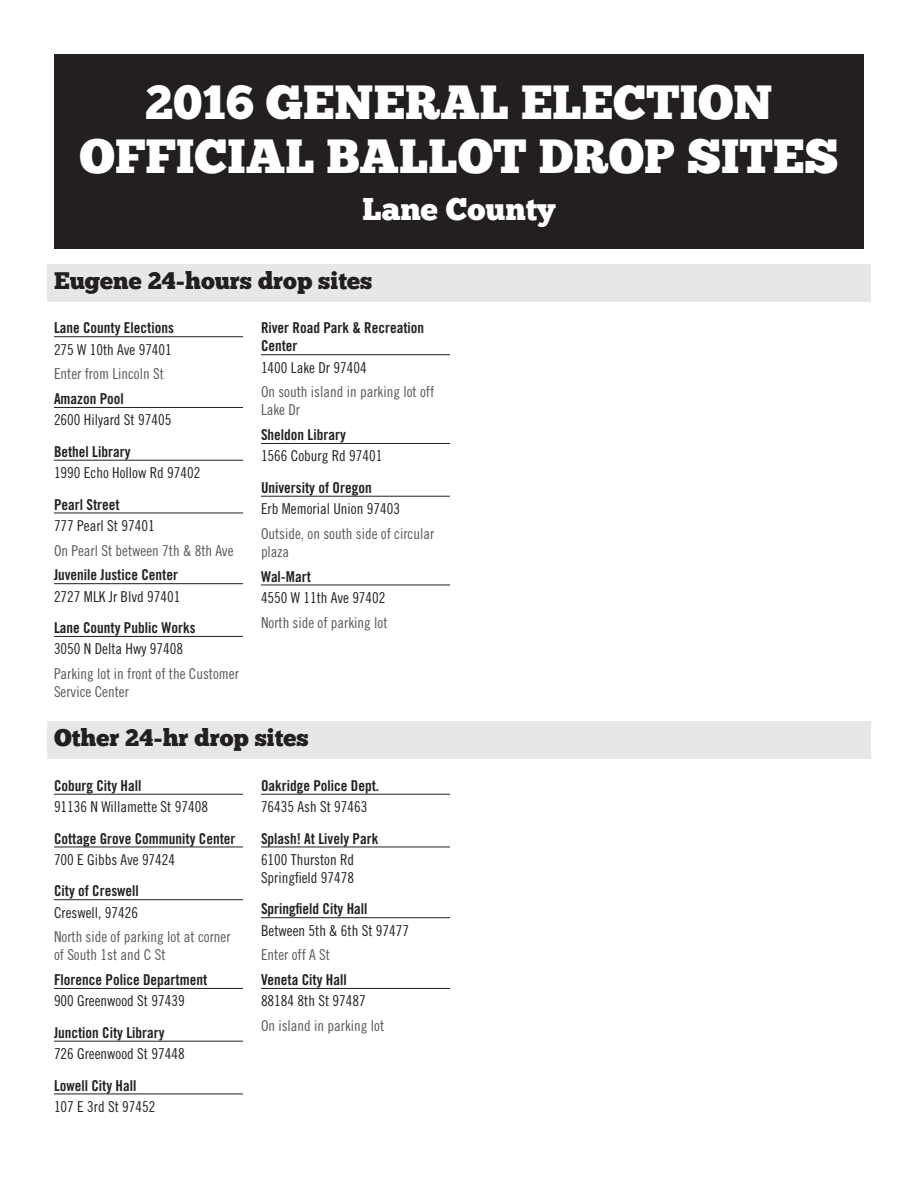
<style>
.page{position:relative;width:918px;height:1188px;background:#fff}
.page>*{position:absolute;margin:0;border:0;box-sizing:border-box;transform-origin:0 0}
.headline{font:48px/54.3px "Chunk Five";color:#fff;text-align:center}
.headline-2{font:31.5px "Chunk Five";color:#fff}
.headline-3{font:24px "Chunk Five";color:#231f20}
.t1{font:15px/18px "Trade Gothic Cond Eighteen";color:#231f20}
.Subhead{font:15px/18px "Trade Gothic Bold Cond Twenty";color:#231f20}
.library_hours{font:15px/18px "Trade Gothic Cond Eighteen";color:#57585a}
</style>
<div class="page">
<hr style="left:54px;top:336px;width:189px;height:1px;background:#231f20">
<hr style="left:54px;top:407px;width:189px;height:1px;background:#231f20">
<hr style="left:54px;top:460px;width:189px;height:1px;background:#231f20">
<hr style="left:54px;top:513px;width:189px;height:1px;background:#231f20">
<hr style="left:54px;top:583px;width:189px;height:1px;background:#231f20">
<hr style="left:54px;top:636px;width:189px;height:1px;background:#231f20">
<hr style="left:261px;top:354px;width:189px;height:1px;background:#231f20">
<hr style="left:261px;top:443px;width:189px;height:1px;background:#231f20">
<hr style="left:261px;top:496px;width:189px;height:1px;background:#231f20">
<hr style="left:261px;top:585px;width:189px;height:1px;background:#231f20">
<hr style="left:54px;top:794px;width:189px;height:1px;background:#231f20">
<hr style="left:54px;top:847px;width:189px;height:1px;background:#231f20">
<hr style="left:54px;top:899px;width:189px;height:1px;background:#231f20">
<hr style="left:54px;top:988px;width:189px;height:1px;background:#231f20">
<hr style="left:54px;top:1041px;width:189px;height:1px;background:#231f20">
<hr style="left:54px;top:1094px;width:189px;height:1px;background:#231f20">
<hr style="left:261px;top:794px;width:189px;height:1px;background:#231f20">
<hr style="left:261px;top:847px;width:189px;height:1px;background:#231f20">
<hr style="left:261px;top:917px;width:189px;height:1px;background:#231f20">
<hr style="left:261px;top:988px;width:189px;height:1px;background:#231f20">
<div style="left:54px;top:54px;width:810px;height:194px;background:#231f20"></div>
<div style="left:47px;top:264px;width:824px;height:38px;background:#e6e7e9"></div>
<div style="left:47px;top:721px;width:824px;height:38px;background:#e6e7e9"></div>
<p class="headline" style="left:79px;top:75px;width:761px">2016 GENERAL ELECTION<br>OFFICIAL BALLOT DROP SITES</p>
<p class="headline-2" style="left:362px;top:190px;width:195px">Lane County</p>
<p class="headline-3" style="left:54px;top:266px;width:320px">Eugene 24-hours drop sites</p>
<p class="Subhead" style="left:54px;top:319px;width:121px">Lane County Elections</p>
<p class="t1" style="left:54px;top:340px;width:119px">275 W 10th Ave 97401</p>
<p class="library_hours" style="left:54px;top:365px;width:111px">Enter from Lincoln St</p>
<p class="Subhead" style="left:54px;top:390px;width:71px">Amazon Pool</p>
<p class="t1" style="left:54px;top:411px;width:119px">2600 Hilyard St 97405</p>
<p class="Subhead" style="left:54px;top:442px;width:78px">Bethel Library</p>
<p class="t1" style="left:54px;top:464px;width:148px">1990 Echo Hollow Rd 97402</p>
<p class="Subhead" style="left:54px;top:495px;width:67px">Pearl Street</p>
<p class="t1" style="left:54px;top:516px;width:102px">777 Pearl St 97401</p>
<p class="library_hours" style="left:54px;top:541px;width:181px">On Pearl St between 7th &amp; 8th Ave</p>
<p class="Subhead" style="left:54px;top:566px;width:126px">Juvenile Justice Center</p>
<p class="t1" style="left:54px;top:587px;width:128px">2727 MLK Jr Blvd 97401</p>
<p class="Subhead" style="left:54px;top:619px;width:143px">Lane County Public Works</p>
<p class="t1" style="left:54px;top:640px;width:131px">3050 N Delta Hwy 97408</p>
<p class="library_hours" style="left:54px;top:664px;width:186px">Parking lot in front of the Customer<br>Service Center</p>
<p class="Subhead" style="left:261px;top:319px;width:165px">River Road Park &amp; Recreation<br>Center</p>
<p class="t1" style="left:261px;top:358px;width:107px">1400 Lake Dr 97404</p>
<p class="library_hours" style="left:261px;top:383px;width:175px">On south island in parking lot off<br>Lake Dr</p>
<p class="Subhead" style="left:261px;top:426px;width:86px">Sheldon Library</p>
<p class="t1" style="left:261px;top:447px;width:123px">1566 Coburg Rd 97401</p>
<p class="Subhead" style="left:261px;top:478px;width:112px">University of Oregon</p>
<p class="t1" style="left:261px;top:500px;width:141px">Erb Memorial Union 97403</p>
<p class="library_hours" style="left:261px;top:524px;width:175px">Outside, on south side of circular plaza</p>
<p class="Subhead" style="left:261px;top:567px;width:51px">Wal-Mart</p>
<p class="t1" style="left:261px;top:588px;width:126px">4550 W 11th Ave 97402</p>
<p class="library_hours" style="left:261px;top:613px;width:128px">North side of parking lot</p>
<p class="headline-3" style="left:54px;top:723px;width:256px">Other 24-hr drop sites</p>
<p class="Subhead" style="left:54px;top:776px;width:89px">Coburg City Hall</p>
<p class="t1" style="left:54px;top:798px;width:156px">91136 N Willamette St 97408</p>
<p class="Subhead" style="left:54px;top:829px;width:183px">Cottage Grove Community Center</p>
<p class="t1" style="left:54px;top:850px;width:123px">700 E Gibbs Ave 97424</p>
<p class="Subhead" style="left:54px;top:882px;width:86px">City of Creswell</p>
<p class="t1" style="left:54px;top:903px;width:86px">Creswell, 97426</p>
<p class="library_hours" style="left:54px;top:928px;width:178px">North side of parking lot at corner of South 1st and C St</p>
<p class="Subhead" style="left:54px;top:971px;width:155px">Florence Police Department</p>
<p class="t1" style="left:54px;top:992px;width:132px">900 Greenwood St 97439</p>
<p class="Subhead" style="left:54px;top:1023px;width:112px">Junction City Library</p>
<p class="t1" style="left:54px;top:1044px;width:132px">726 Greenwood St 97448</p>
<p class="Subhead" style="left:54px;top:1076px;width:84px">Lowell City Hall</p>
<p class="t1" style="left:54px;top:1097px;width:103px">107 E 3rd St 97452</p>
<p class="Subhead" style="left:261px;top:776px;width:120px">Oakridge Police Dept.</p>
<p class="t1" style="left:261px;top:798px;width:108px">76435 Ash St 97463</p>
<p class="Subhead" style="left:261px;top:829px;width:119px">Splash! At Lively Park</p>
<p class="t1" style="left:261px;top:850px;width:95px">6100 Thurston Rd<br>Springfield 97478</p>
<p class="Subhead" style="left:261px;top:900px;width:108px">Springfield City Hall</p>
<p class="t1" style="left:261px;top:921px;width:150px">Between 5th &amp; 6th St 97477</p>
<p class="library_hours" style="left:261px;top:946px;width:71px">Enter off A St</p>
<p class="Subhead" style="left:261px;top:971px;width:87px">Veneta City Hall</p>
<p class="t1" style="left:261px;top:992px;width:106px">88184 8th St 97487</p>
<p class="library_hours" style="left:261px;top:1017px;width:125px">On island in parking lot</p>
</div>
